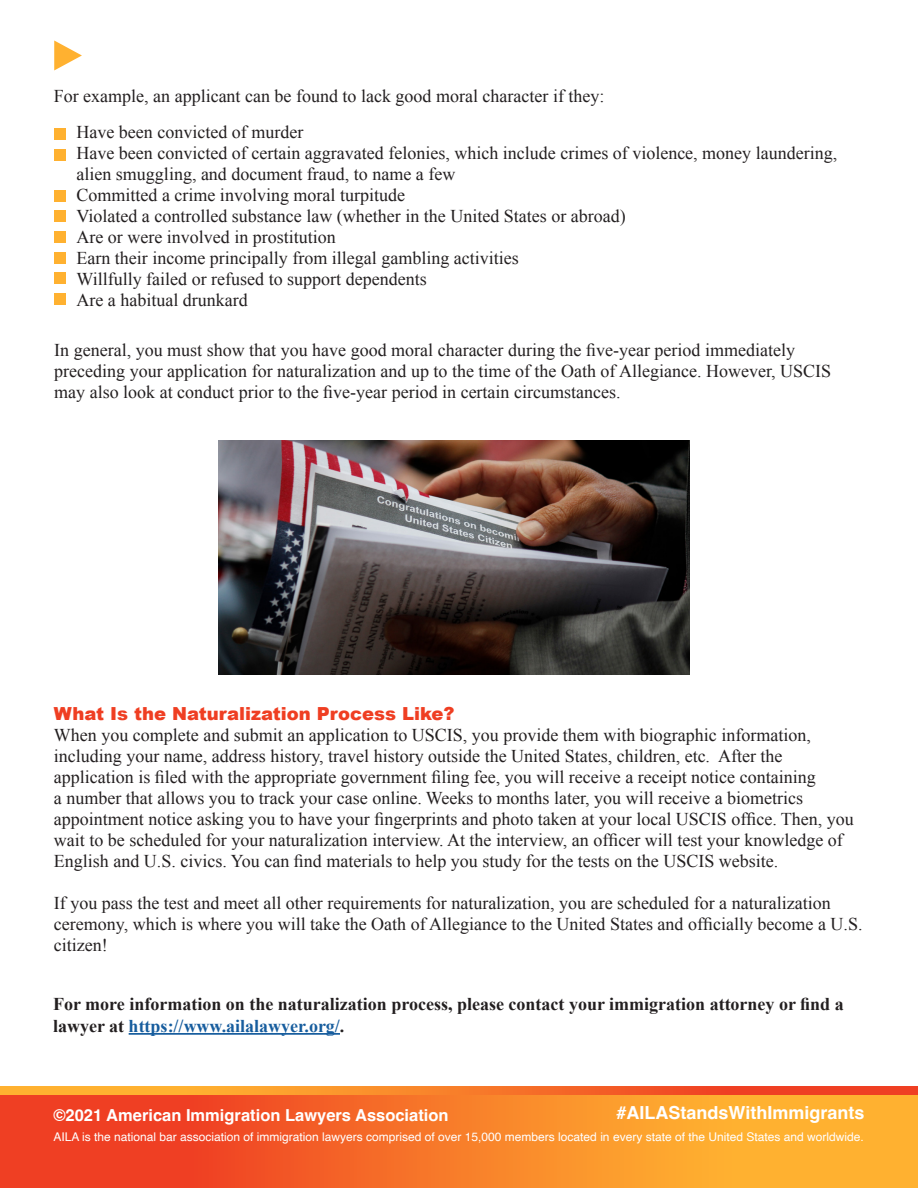
<style>
.page{position:relative;width:918px;height:1188px;background:#fff}
.page>*{position:absolute;margin:0;border:0;box-sizing:border-box;transform-origin:0 0}
.t1{font:18px/21px "Times New Roman";color:#231f20}
.t2{font:700 18px/21.6px "Times New Roman";color:#231f20}
.t3{font:900 18px "Arial";color:#ef3e22}
.t4{font:700 18px "Helvetica";color:#fff}
.t5{font:700 16.5px "Helvetica";color:#fff}
.t6{font:12px "Helvetica";color:#fff}
.s1{color:#175d9e}
</style>
<div class="page">
<hr style="left:129px;top:1033px;width:211px;height:2px;background:#175d9e">
<svg style="left:0;top:1094px;width:918px;height:94px;background:#f77a29"></svg>
<svg style="left:0;top:1087px;width:918px;height:7px;background:#f77a29"></svg>
<img style="left:218px;top:440px;width:472px;height:234px">
<div style="left:54px;top:129px;width:12px;height:11px;background:#ffb130"></div>
<div style="left:54px;top:149px;width:12px;height:11px;background:#ffb130"></div>
<div style="left:54px;top:190px;width:12px;height:12px;background:#ffb130"></div>
<div style="left:54px;top:211px;width:12px;height:11px;background:#ffb130"></div>
<div style="left:54px;top:231px;width:12px;height:12px;background:#ffb130"></div>
<div style="left:54px;top:252px;width:12px;height:11px;background:#ffb130"></div>
<div style="left:54px;top:272px;width:11px;height:12px;background:#ffb130"></div>
<div style="left:54px;top:293px;width:11px;height:11px;background:#ffb130"></div>
<svg style="left:54px;top:40px;width:28px;height:30px"></svg>
<p class="t1" style="left:54px;top:85px;width:552px">For example, an applicant can be found to lack good moral character if they:</p>
<p class="t1" style="left:76px;top:122px;width:228px">Have been convicted of murder</p>
<p class="t1" style="left:76px;top:143px;width:762px">Have been convicted of certain aggravated felonies, which include crimes of violence, money laundering, alien smuggling, and document fraud, to name a few</p>
<p class="t1" style="left:76px;top:185px;width:330px">Committed a crime involving moral turpitude</p>
<p class="t1" style="left:76px;top:206px;width:551px">Violated a controlled substance law (whether in the United States or abroad)</p>
<p class="t1" style="left:76px;top:227px;width:261px">Are or were involved in prostitution</p>
<p class="t1" style="left:76px;top:248px;width:444px">Earn their income principally from illegal gambling activities</p>
<p class="t1" style="left:76px;top:269px;width:352px">Willfully failed or refused to support dependents</p>
<p class="t1" style="left:76px;top:290px;width:173px">Are a habitual drunkard</p>
<p class="t1" style="left:54px;top:339px;width:779px">In general, you must show that you have good moral character during the five-year period immediately preceding your application for naturalization and up to the time of the Oath of Allegiance. However, USCIS may also look at conduct prior to the five-year period in certain circumstances.</p>
<p class="t3" style="left:54px;top:701px;width:402px">What Is the Naturalization Process Like?</p>
<p class="t1" style="left:54px;top:724px;width:802px">When you complete and submit an application to USCIS, you provide them with biographic information, including your name, address history, travel history outside the United States, children, etc. After the application is filed with the appropriate government filing fee, you will receive a receipt notice containing<br>a number that allows you to track your case online. Weeks to months later, you will receive a biometrics appointment notice asking you to have your fingerprints and photo taken at your local USCIS office. Then, you wait to be scheduled for your naturalization interview. At the interview, an officer will test your knowledge of English and U.S. civics. You can find materials to help you study for the tests on the USCIS website.</p>
<p class="t1" style="left:54px;top:892px;width:810px">If you pass the test and meet all other requirements for naturalization, you are scheduled for a naturalization ceremony, which is where you will take the Oath of Allegiance to the United States and officially become a U.S. citizen!</p>
<p class="t2" style="left:53px;top:993px;width:792px">For more information on the naturalization process, please contact your immigration attorney or find a lawyer at <span class="s1">https://www.ailalawyer.org/</span>.</p>
<p class="t4" style="left:617px;top:1102px;width:249px">#AILAStandsWithImmigrants</p>
<p class="t5" style="left:53px;top:1105px;width:397px">©2021 American Immigration Lawyers Association</p>
<p class="t6" style="left:53px;top:1127px;width:812px">AILA is the national bar association of immigration lawyers comprised of over 15,000 members located in every state of the United States and worldwide.</p>
</div>
